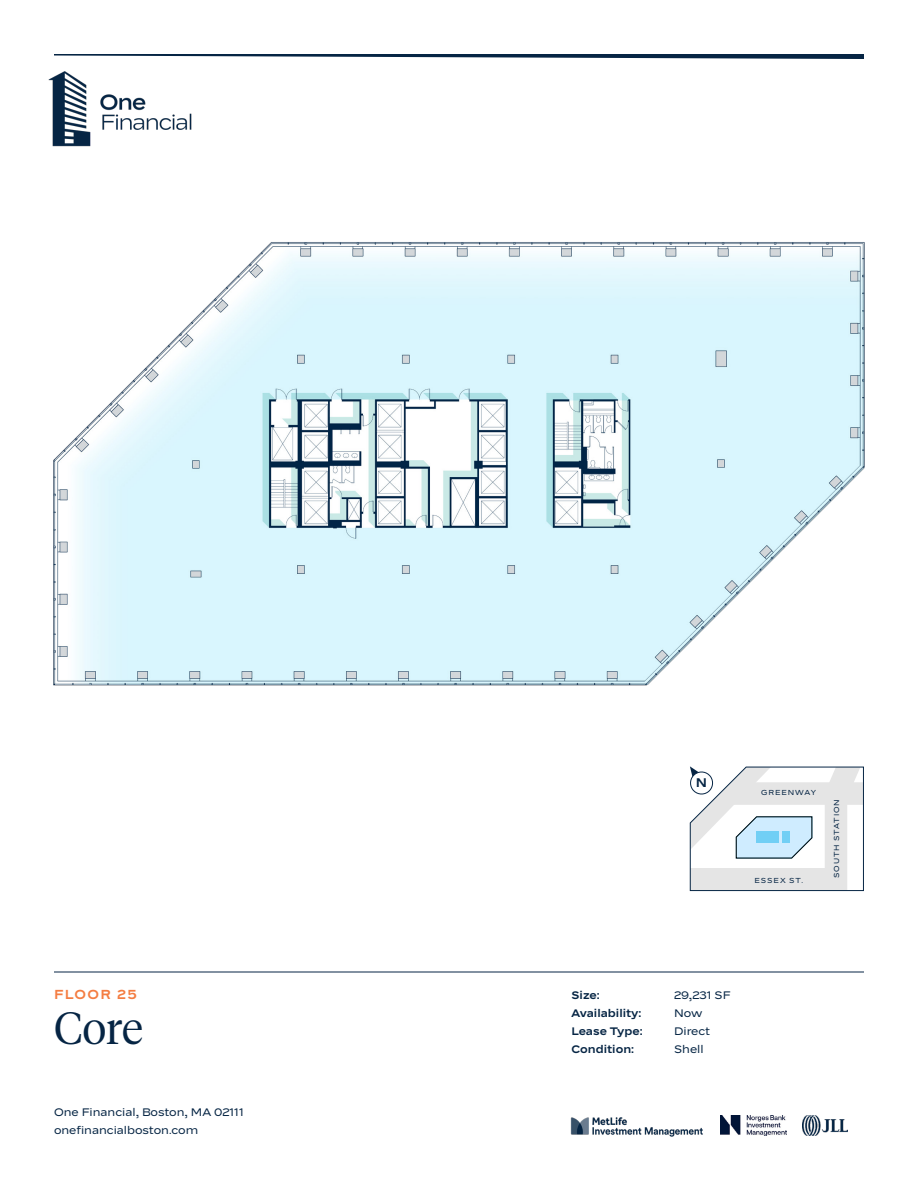
<style>
.page{position:relative;width:918px;height:1188px;background:#fff}
.page>*{position:absolute;margin:0;border:0;box-sizing:border-box;transform-origin:0 0}
.t1{font:300 45px "Tiempos Headline";color:#062544}
.t2{font:700 13.5px "Rework Text";letter-spacing:.1em;color:#f47d42}
.t3{font:700 12.9px "Rework Text";color:#062544}
.t4{font:11.25px/18px "Rework Text";color:#062544}
.t5{font:700 11.25px "Rework Text";color:#062544}
.t6{font:7.5px "Rework Text";letter-spacing:.115em;color:#062544}
</style>
<div class="page">
<img style="left:53px;top:242px;width:812px;height:444px">
<img style="left:48px;top:71px;width:144px;height:76px">
<svg style="left:54px;top:54px;width:810px;height:5px"></svg>
<img style="left:721px;top:1115px;width:65px;height:21px">
<img style="left:802px;top:1115px;width:45px;height:21px">
<img style="left:570px;top:1117px;width:133px;height:20px">
<svg style="left:689px;top:766px;width:175px;height:125px"></svg>
<hr style="left:54px;top:972px;width:810px;height:1px;background:#062544">
<p class="t2" style="left:54px;top:986px;width:84px">FLOOR 25</p>
<h1 class="t1" style="left:54px;top:998px;width:90px">Core</h1>
<p class="t4" style="left:54px;top:1103px;width:191px">One Financial, Boston, MA 02111 onefinancialboston.com</p>
<p class="t3" style="left:696px;top:774px;width:13px">N</p>
<p class="t6" style="left:761px;top:788px;width:56px">GREENWAY</p>
<p class="t6" style="left:755px;top:875px;width:50px">ESSEX ST.</p>
<p class="t6" style="left:832px;top:878px;width:80px;rotate:-90deg">SOUTH STATION</p>
<p class="t5" style="left:572px;top:988px;width:30px">Size:</p>
<p class="t4" style="left:674px;top:986px;width:58px">29,231 SF</p>
<p class="t5" style="left:572px;top:1006px;width:72px">Availability:</p>
<p class="t4" style="left:674px;top:1004px;width:30px">Now</p>
<p class="t5" style="left:572px;top:1024px;width:73px">Lease Type:</p>
<p class="t4" style="left:674px;top:1022px;width:37px">Direct</p>
<p class="t5" style="left:572px;top:1042px;width:64px">Condition:</p>
<p class="t4" style="left:674px;top:1040px;width:31px">Shell</p>
</div>
